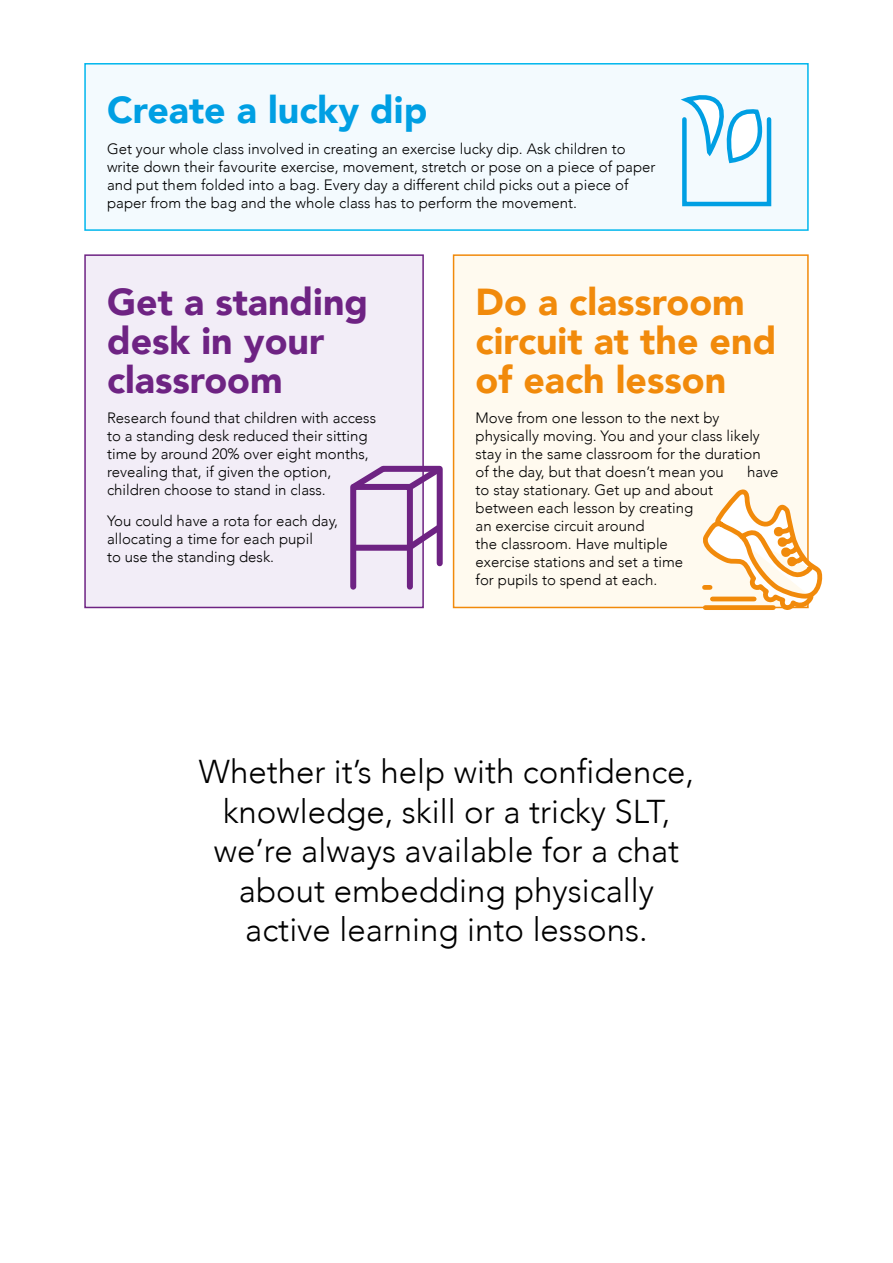
<style>
.page{position:relative;width:893px;height:1263px;background:#fff}
.page>*{position:absolute;margin:0;border:0;box-sizing:border-box;transform-origin:0 0}
.t1{font:900 37.5px/39px "Avenir";color:#f18a0b}
.t2{font:900 37.5px/39px "Avenir";color:#6e2383}
.t3{font:900 37.5px "Avenir";color:#009fe3}
.t4{font:300 33px/39.6px "Avenir";color:#000;text-align:center}
.t5{font:300 15px/18px "Avenir";color:#000}
</style>
<div class="page">
<div style="left:85px;top:255px;width:338px;height:352px;background:#f2edf7"></div>
<div style="left:84px;top:254px;width:340px;height:354px;border:2px solid #6e2383"></div>
<div style="left:454px;top:255px;width:354px;height:352px;background:#fffaef"></div>
<div style="left:453px;top:254px;width:356px;height:354px;border:2px solid #f18a0b"></div>
<div style="left:85px;top:64px;width:723px;height:166px;background:#f3fafe"></div>
<div style="left:84px;top:63px;width:725px;height:168px;border:2px solid #00b6ed"></div>
<div style="left:682px;top:117px;width:89px;height:89px;border:4px solid #009fe3"></div>
<div style="left:350px;top:484px;width:63px;height:106px;border:6px solid #6e2383"></div>
<svg style="left:682px;top:95px;width:90px;height:71px"></svg>
<svg style="left:700px;top:490px;width:123px;height:120px"></svg>
<svg style="left:350px;top:461px;width:93px;height:108px"></svg>
<h1 class="t3" style="left:107px;top:78px;width:322px">Create a lucky dip</h1>
<p class="t5" style="left:107px;top:140px;width:550px">Get your whole class involved in creating an exercise lucky dip. Ask children to write down their favourite exercise, movement, stretch or pose on a piece of paper and put them folded into a bag. Every day a different child picks out a piece of paper from the bag and the whole class has to perform the movement.</p>
<h1 class="t2" style="left:107px;top:281px;width:263px">Get a standing desk in your classroom</h1>
<p class="t5" style="left:107px;top:409px;width:271px">Research found that children with access to a standing desk reduced their sitting time by around 20% over eight months, revealing that, if given the option, children choose to stand in class.</p>
<p class="t5" style="left:107px;top:512px;width:233px">You could have a rota for each day, allocating a time for each pupil<br>to use the standing desk.</p>
<h1 class="t1" style="left:476px;top:281px;width:302px">Do a classroom circuit at the end of each lesson</h1>
<p class="t5" style="left:476px;top:409px;width:287px">Move from one lesson to the next by physically moving. You and your class likely stay in the same classroom for the duration of the day, but that doesn’t mean you</p>
<p class="t5" style="left:747px;top:463px;width:33px">have</p>
<p class="t5" style="left:476px;top:481px;width:239px">to stay stationary. Get up and about between each lesson by creating<br>an exercise circuit around<br>the classroom. Have multiple exercise stations and set a time<br>for pupils to spend at each.</p>
<h2 class="t4" style="left:199px;top:752px;width:497px">Whether it’s help with confidence, knowledge, skill or a tricky SLT, we’re always available for a chat about embedding physically active learning into lessons.</h2>
</div>
